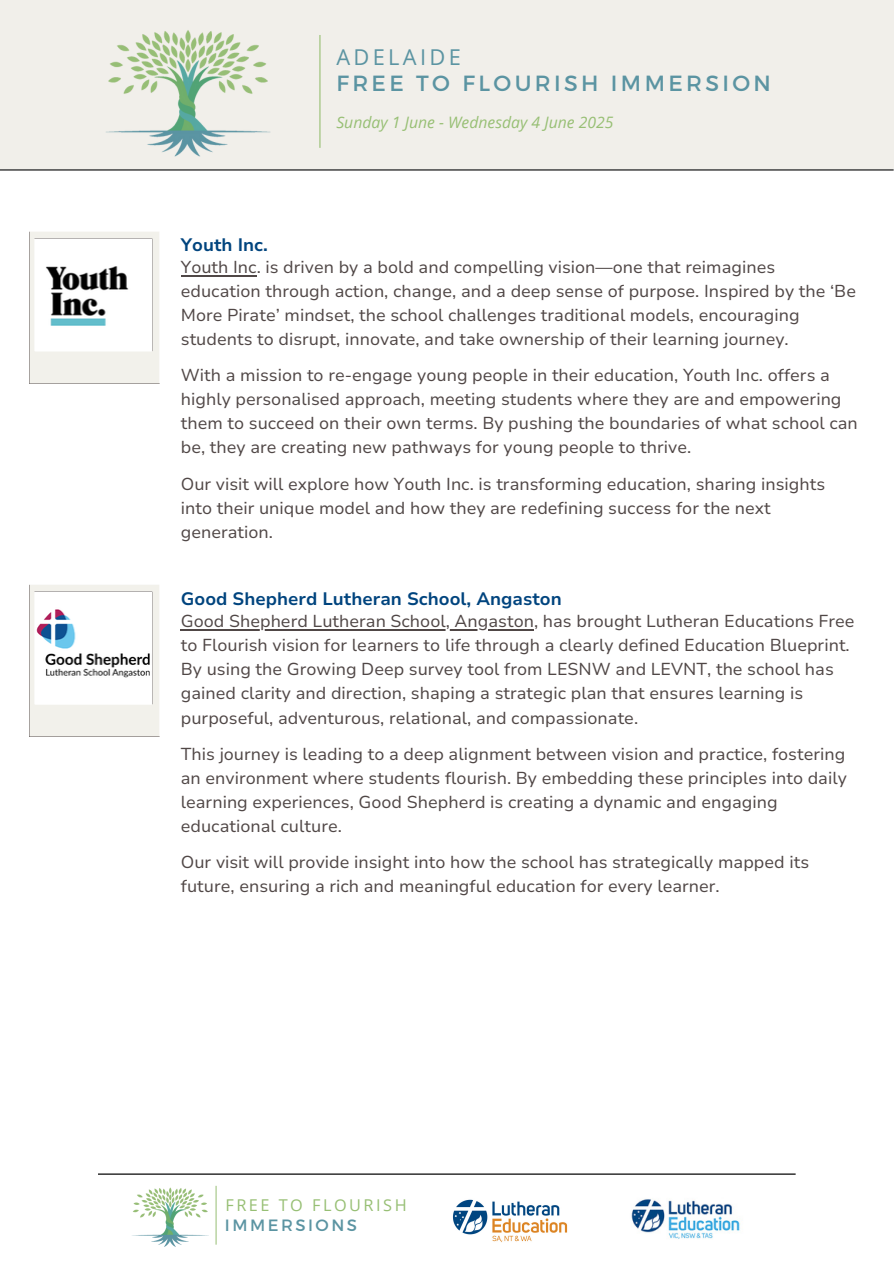
<style>
.page{position:relative;width:894px;height:1264px;background:#fff}
.page>*{position:absolute;margin:0;border:0;box-sizing:border-box;transform-origin:0 0}
.t1{font:21.9px "Montserrat";letter-spacing:.155em;color:#5b94a2}
.t2{font:21.75px "Open Sans";letter-spacing:.155em;color:#5b94a2}
.t3{font:700 18px "Nunito Sans 10 pt";color:#00447e}
.t4{font:17.25px/24px "Nunito Sans 10 pt";color:#504746}
.t5{font:16.35px "Montserrat";letter-spacing:.155em;color:#5b94a2}
.t6{font:16.2px "Open Sans";letter-spacing:.155em;color:#97bf74}
.t7{font:italic 15.75px "Open Sans";color:#97bf74}
</style>
<div class="page">
<div style="left:0;top:0;width:893px;height:169px;background:#f1efea"></div>
<hr style="left:0;top:169px;width:893px;height:1px;background:#000">
<hr style="left:319px;top:35px;width:1px;height:113px;background:#97bf74">
<img style="left:106px;top:30px;width:164px;height:127px">
<hr style="left:181px;top:275px;width:75px;height:1px;background:#504746">
<svg style="left:29px;top:231px;width:131px;height:153px"></svg>
<hr style="left:181px;top:629px;width:353px;height:1px;background:#504746">
<svg style="left:29px;top:584px;width:131px;height:153px"></svg>
<hr style="left:216px;top:1185px;width:1px;height:59px;background:#97bf74">
<img style="left:132px;top:1187px;width:77px;height:60px">
<img style="left:631px;top:1199px;width:109px;height:40px">
<img style="left:453px;top:1199px;width:115px;height:44px">
<hr style="left:98px;top:1173px;width:697px;height:1px;background:#000">
<p class="t2" style="left:336px;top:42px;width:126px">ADELAIDE</p>
<p class="t1" style="left:336px;top:69px;width:436px">FREE TO FLOURISH IMMERSION</p>
<h2 class="t7" style="left:336px;top:111px;width:278px">Sunday 1 June - Wednesday 4 June 2025</h2>
<h2 class="t3" style="left:181px;top:233px;width:88px">Youth Inc.</h2>
<p class="t4" style="left:181px;top:256px;width:676px">Youth Inc. is driven by a bold and compelling vision—one that reimagines education through action, change, and a deep sense of purpose. Inspired by the ‘Be More Pirate’ mindset, the school challenges traditional models, encouraging students to disrupt, innovate, and take ownership of their learning journey.</p>
<p class="t4" style="left:181px;top:364px;width:678px">With a mission to re-engage young people in their education, Youth Inc. offers a highly personalised approach, meeting students where they are and empowering them to succeed on their own terms. By pushing the boundaries of what school can be, they are creating new pathways for young people to thrive.</p>
<p class="t4" style="left:181px;top:472px;width:645px">Our visit will explore how Youth Inc. is transforming education, sharing insights into their unique model and how they are redefining success for the next generation.</p>
<p class="t3" style="left:181px;top:587px;width:382px">Good Shepherd Lutheran School, Angaston</p>
<h4 class="t4" style="left:181px;top:609px;width:675px">Good Shepherd Lutheran School, Angaston, has brought Lutheran Educations Free to Flourish vision for learners to life through a clearly defined Education Blueprint.<br>By using the Growing Deep survey tool from LESNW and LEVNT, the school has gained clarity and direction, shaping a strategic plan that ensures learning is purposeful, adventurous, relational, and compassionate.</h4>
<h4 class="t4" style="left:181px;top:741px;width:667px">This journey is leading to a deep alignment between vision and practice, fostering an environment where students flourish. By embedding these principles into daily learning experiences, Good Shepherd is creating a dynamic and engaging educational culture.</h4>
<h4 class="t4" style="left:181px;top:849px;width:629px">Our visit will provide insight into how the school has strategically mapped its future, ensuring a rich and meaningful education for every learner.</h4>
<h4 class="t6" style="left:225px;top:1193px;width:183px">FREE TO FLOURISH</h4>
<h4 class="t5" style="left:225px;top:1214px;width:133px">IMMERSIONS</h4>
</div>
